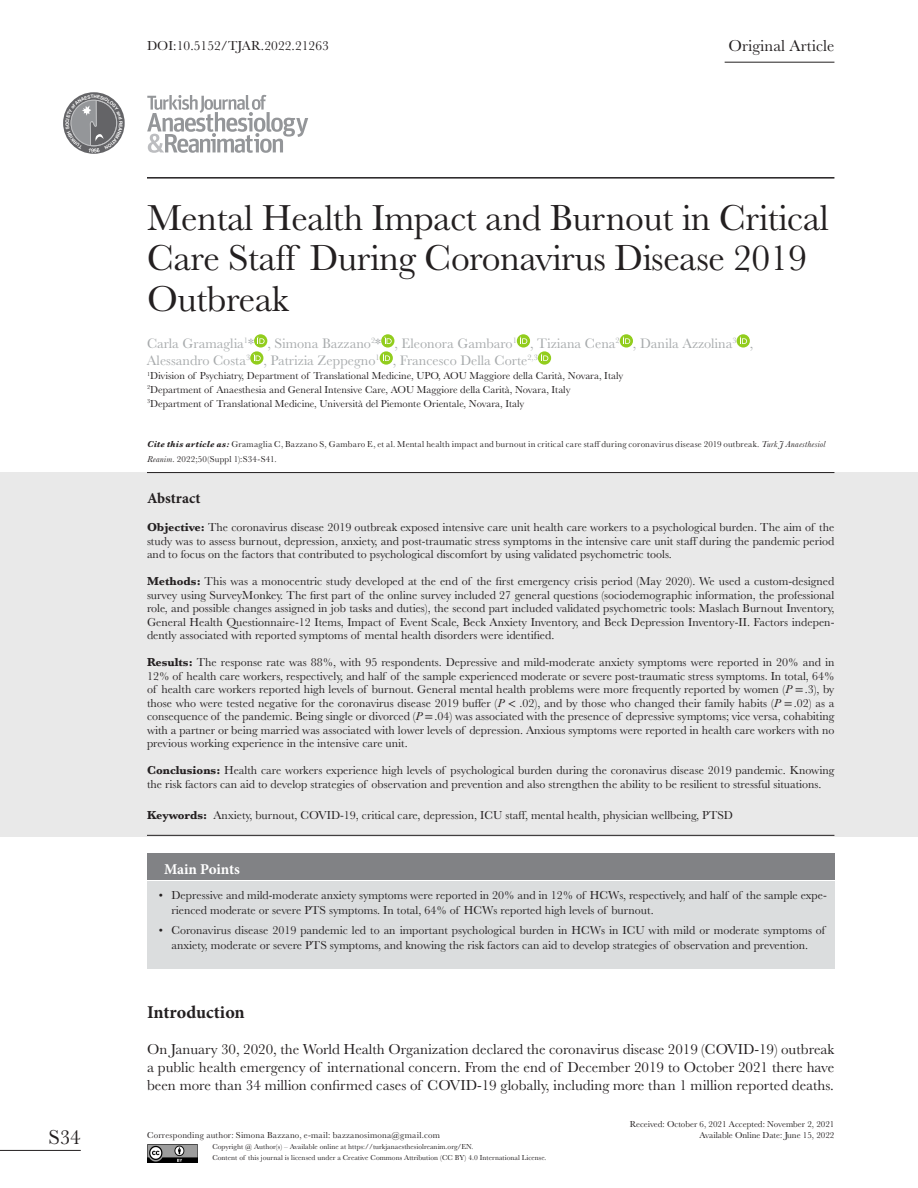
<style>
.page{position:relative;width:918px;height:1188px;background:#fff}
.page>*{position:absolute;margin:0;border:0;box-sizing:border-box;transform-origin:0 0}
.t1{font:37.5px/40.5px "Baskerville MT Std";letter-spacing:-.01em;color:#231f20}
.t2{font:21px "Baskerville MT Std";color:#231f20}
.t3{font:700 18px "Minion Pro";letter-spacing:-.005em;color:#231f20}
.t4{font:16.5px "Baskerville MT Std";letter-spacing:.005em;color:#231f20}
.t5{font:15px/18px "Baskerville MT Std";color:#231f20;text-align:justify}
.t6{font:700 15px "Minion Pro";letter-spacing:-.005em;color:#fff}
.t7{font:700 15px "Minion Pro";color:#231f20}
.t8{font:14.25px/17.1px "Baskerville MT Std";color:#a7aaac}
.t9{font:13.5px "Baskerville MT Std";letter-spacing:.005em;color:#231f20}
.t10{font:12px/13.5px "Baskerville MT Std";color:#231f20;text-align:justify}
.t11{font:10.5px/13.8px "Baskerville MT Std";color:#231f20}
.t12{font:9px/15px "Baskerville MT Std";letter-spacing:.015em;color:#231f20}
.t13{font:7.5px/10.5px "Baskerville MT Std";letter-spacing:.005em;color:#231f20}
.s1{font-weight:700;font-style:italic}
.s2{font-style:italic}
.s3{font-weight:700}
.s4{font-family:"STIX General"}
</style>
<div class="page">
<hr style="left:0;top:1150px;width:81px;height:1px;background:#231f20">
<svg style="left:147px;top:95px;width:161px;height:58px"></svg>
<svg style="left:63px;top:92px;width:62px;height:62px"></svg>
<img style="left:147px;top:1144px;width:50px;height:18px">
<hr style="left:147px;top:177px;width:687px;height:2px;background:#231f20">
<div style="left:0;top:472px;width:918px;height:42px;background:#e9e9e9"></div>
<hr style="left:147px;top:472px;width:687px;height:1px;background:#231f20">
<div style="left:0;top:512px;width:918px;height:58px;background:#e9e9e9"></div>
<div style="left:0;top:566px;width:918px;height:85px;background:#e9e9e9"></div>
<div style="left:0;top:647px;width:918px;height:112px;background:#e9e9e9"></div>
<div style="left:0;top:755px;width:918px;height:44px;background:#e9e9e9"></div>
<div style="left:0;top:798px;width:918px;height:39px;background:#e9e9e9"></div>
<hr style="left:147px;top:835px;width:687px;height:1px;background:#231f20">
<svg style="left:254px;top:334px;width:13px;height:14px"></svg>
<svg style="left:257px;top:337px;width:8px;height:7px"></svg>
<svg style="left:381px;top:334px;width:13px;height:14px"></svg>
<svg style="left:384px;top:337px;width:8px;height:7px"></svg>
<svg style="left:517px;top:334px;width:13px;height:14px"></svg>
<svg style="left:520px;top:337px;width:7px;height:7px"></svg>
<svg style="left:620px;top:334px;width:13px;height:14px"></svg>
<svg style="left:623px;top:337px;width:7px;height:7px"></svg>
<svg style="left:737px;top:334px;width:13px;height:14px"></svg>
<svg style="left:740px;top:337px;width:7px;height:7px"></svg>
<svg style="left:250px;top:351px;width:13px;height:14px"></svg>
<svg style="left:253px;top:354px;width:8px;height:7px"></svg>
<svg style="left:380px;top:351px;width:13px;height:14px"></svg>
<svg style="left:383px;top:354px;width:7px;height:7px"></svg>
<svg style="left:538px;top:351px;width:13px;height:14px"></svg>
<svg style="left:541px;top:354px;width:7px;height:7px"></svg>
<div style="left:147px;top:853px;width:687px;height:26px;background:#818285"></div>
<div style="left:147px;top:881px;width:687px;height:50px;background:#dbddde"></div>
<div style="left:147px;top:913px;width:687px;height:56px;background:#dbddde"></div>
<hr style="left:725px;top:62px;width:109px;height:1px;background:#231f20">
<svg style="left:64px;top:95px;width:59px;height:58px"></svg>
<h2 class="t2" style="left:48px;top:1126px;width:34px">S34</h2>
<p class="t9" style="left:147px;top:38px;width:184px">DOI:10.5152/TJAR.2022.21263</p>
<h3 class="t4" style="left:728px;top:36px;width:108px">Original Article</h3>
<h1 class="t1" style="left:147px;top:197px;width:683px">Mental Health Impact and Burnout in Critical<br>Care Staff During Coronavirus Disease 2019<br>Outbreak</h1>
<p class="t8" style="left:147px;top:334px;width:608px">Carla Gramaglia<sup>1</sup>* , Simona Bazzano<sup>2</sup>* , Eleonora Gambaro<sup>1</sup> , Tiziana Cena<sup>2</sup> , Danila Azzolina<sup>3</sup> ,<br>Alessandro Costa<sup>3</sup> , Patrizia Zeppegno<sup>1</sup> , Francesco Della Corte<sup>2,3</sup></p>
<p class="t11" style="left:147px;top:369px;width:478px"><sup>1</sup>Division of Psychiatry, Department of Translational Medicine, UPO, AOU Maggiore della Carità, Novara, Italy<br><sup>2</sup>Department of Anaesthesia and General Intensive Care, AOU Maggiore della Carità, Novara, Italy<br><sup>3</sup>Department of Translational Medicine, Università del Piemonte Orientale, Novara, Italy</p>
<p class="t12" style="left:147px;top:436px;width:680px"><span class="s1">Cite this article as:</span> Gramaglia C, Bazzano S, Gambaro E, et al. Mental health impact and burnout in critical care staff during coronavirus disease 2019 outbreak. <span class="s2">Turk J Anaesthesiol<br>Reanim.</span> 2022;50(Suppl 1):S34-S41.</p>
<p class="t7" style="left:147px;top:487px;width:55px">Abstract</p>
<p class="t10" style="left:147px;top:520px;width:689px"><span class="s3">Objective:</span> The coronavirus disease 2019 outbreak exposed intensive care unit health care workers to a psychological burden. The aim of the study was to assess burnout, depression, anxiety, and post-traumatic stress symptoms in the intensive care unit staff during the pandemic period and to focus on the factors that contributed to psychological discomfort by using validated psychometric tools.</p>
<p class="t10" style="left:147px;top:574px;width:689px"><span class="s3">Methods:</span> This was a monocentric study developed at the end of the first emergency crisis period (May 2020). We used a custom-designed survey using SurveyMonkey. The first part of the online survey included 27 general questions (sociodemographic information, the professional role, and possible changes assigned in job tasks and duties), the second part included validated psychometric tools: Maslach Burnout Inventory, General Health Questionnaire-12 Items, Impact of Event Scale, Beck Anxiety Inventory, and Beck Depression Inventory-II. Factors indepen&shy;dently associated with reported symptoms of mental health disorders were identified.</p>
<p class="t10" style="left:147px;top:655px;width:689px"><span class="s3">Results:</span> The response rate was 88%, with 95 respondents. Depressive and mild-moderate anxiety symptoms were reported in 20% and in 12% of health care workers, respectively, and half of the sample experienced moderate or severe post-traumatic stress symptoms. In total, 64% of health care workers reported high levels of burnout. General mental health problems were more frequently reported by women (<span class="s2">P</span> <span class="s4">=</span>.3), by those who were tested negative for the coronavirus disease 2019 buffer (<span class="s2">P</span> <span class="s4">&lt;</span> .02), and by those who changed their family habits (<span class="s2">P</span> <span class="s4">=</span>.02) as a consequence of the pandemic. Being single or divorced (<span class="s2">P</span> <span class="s4">=</span>.04) was associated with the presence of depressive symptoms; vice versa, cohabiting with a partner or being married was associated with lower levels of depression. Anxious symptoms were reported in health care workers with no previous working experience in the intensive care unit.</p>
<p class="t10" style="left:147px;top:763px;width:689px"><span class="s3">Conclusions:</span> Health care workers experience high levels of psychological burden during the coronavirus disease 2019 pandemic. Knowing the risk factors can aid to develop strategies of observation and prevention and also strengthen the ability to be resilient to stressful situations.</p>
<p class="t10" style="left:147px;top:808px;width:588px"><span class="s3">Keywords:</span> Anxiety, burnout, COVID-19, critical care, depression, ICU staff, mental health, physician wellbeing, PTSD</p>
<p class="t6" style="left:164px;top:858px;width:78px">Main Points</p>
<p class="t10" style="left:171px;top:887px;width:657px;line-height:15px;text-indent:-13px">• Depressive and mild-moderate anxiety symptoms were reported in 20% and in 12% of HCWs, respectively, and half of the sample expe&shy;rienced moderate or severe PTS symptoms. In total, 64% of HCWs reported high levels of burnout.</p>
<p class="t10" style="left:159px;top:923px;width:668px;line-height:15px;text-align:center">• Coronavirus disease 2019 pandemic led to an important psychological burden in HCWs in ICU with mild or moderate symptoms of anxiety, moderate or severe PTS symptoms, and knowing the risk factors can aid to develop strategies of observation and prevention.</p>
<h3 class="t3" style="left:147px;top:999px;width:99px">Introduction</h3>
<p class="t5" style="left:147px;top:1040px;width:689px">On January 30, 2020, the World Health Organization declared the coronavirus disease 2019 (COVID-19) outbreak a public health emergency of international concern. From the end of December 2019 to October 2021 there have been more than 34 million confirmed cases of COVID-19 globally, including more than 1 million reported deaths.</p>
<p class="t12" style="left:147px;top:1127px;width:295px">Corresponding author: Simona Bazzano, e-mail: bazzanosimona@gmail.com</p>
<p class="t12" style="left:630px;top:1119px;width:206px;line-height:10.5px;text-align:right">Received: October 6, 2021 Accepted: November 2, 2021<br>Available Online Date: June 15, 2022</p>
<p class="t13" style="left:212px;top:1142px;width:336px">Copyright @ Author(s) – Available online at https://turkjanaesthesiolreanim.org/EN.<br>Content of this journal is licensed under a Creative Commons Attribution (CC BY) 4.0 International License.</p>
</div>
